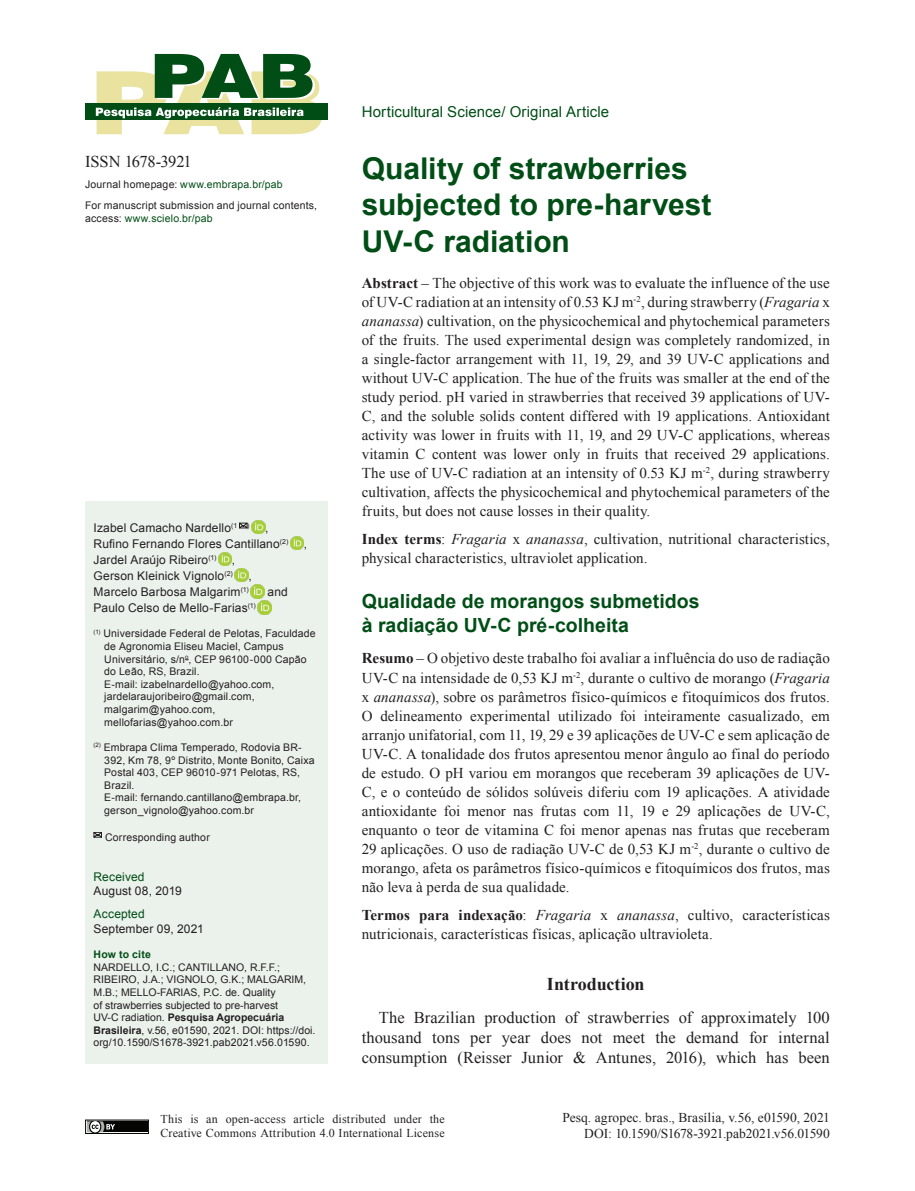
<style>
.page{position:relative;width:915px;height:1191px;background:#fff}
.page>*{position:absolute;margin:0;border:0;box-sizing:border-box;transform-origin:0 0}
.TÍTULO_DO_ARTIGO{font:700 30px/36.3px "Arial";color:#004e16}
.TÍTULO_DO_ABSTRACT{font:700 19.5px/23.7px "Arial";color:#004e16}
.TITULO_MIOLO{font:700 18px "Times New Roman";letter-spacing:-.005em;color:#231f20}
.MIOLO{font:16.5px/20.1px "Times New Roman";color:#231f20;text-align:justify}
.ISSNe{font:16.5px "Times New Roman";letter-spacing:-.03em;color:#231f20}
.RESUMO_ABSTRACT{font:15px/19px "Times New Roman";letter-spacing:.005em;color:#231f20;text-align:justify}
.SEÇÃO_TIPO_DE_ARTIGO{font:15px "Arial";letter-spacing:.005em;color:#004e16}
.t1{font:13.5px/16.2px "Times New Roman";letter-spacing:.005em;color:#231f20;text-align:right}
.AUTORES{font:12px/16px "Arial";letter-spacing:.01em;color:#231f20;text-align:right}
.t2{font:12px/14.4px "Times New Roman";letter-spacing:.015em;color:#231f20}
.ACEITE_DATA{font:12px "Arial";letter-spacing:.01em;color:#231f20}
.RECEBIDO_DATA{font:12px "Arial";letter-spacing:.01em;color:#231f20}
.RECEBIDO{font:12px "Arial";letter-spacing:.01em;color:#004e16}
.ACEITE{font:12px "Arial";letter-spacing:.01em;color:#004e16}
.NOTAS_AUTORES{font:10.5px/12.6px "Arial";letter-spacing:.015em;color:#231f20}
.HOW_TO_CITE_TEXTO{font:10.5px/12.6px "Arial";color:#231f20}
.ENDERECO_ELETRONICO{font:10.5px/12.6px "Arial";letter-spacing:.015em;color:#231f20}
.ENDERECO_ELETRONICO-2{font:10.5px "Arial";letter-spacing:.015em;color:#004e16}
.AUTOR_CORRESP{font:10.5px "Arial";letter-spacing:.015em;color:#231f20}
.HOW_TO_CITE{font:700 10.5px "Arial";letter-spacing:.02em;color:#004e16}
.AUTORES-2{font:6.9px "Arial";color:#231f20}
.s1{color:#231f20}
.s2{color:#004e16}
.s3{font-weight:700}
.s4{font-style:italic}
</style>
<div class="page">
<div style="left:85px;top:1119px;width:64px;height:15px;border:1px solid #040503"></div>
<div style="left:87px;top:1121px;width:60px;height:11px;background:#040503"></div>
<svg style="left:85px;top:1119px;width:30px;height:15px"></svg>
<div style="left:85px;top:104px;width:242px;height:16px;background:#004e16"></div>
<svg style="left:96px;top:54px;width:226px;height:80px"></svg>
<div style="left:85px;top:501px;width:242px;height:562px;background:#ebf1eb"></div>
<svg style="left:239px;top:523px;width:8px;height:5px"></svg>
<img style="left:251px;top:520px;width:14px;height:14px">
<img style="left:290px;top:536px;width:14px;height:14px">
<img style="left:218px;top:552px;width:14px;height:14px">
<img style="left:235px;top:568px;width:13px;height:14px">
<img style="left:250px;top:584px;width:14px;height:14px">
<img style="left:258px;top:600px;width:13px;height:14px">
<svg style="left:94px;top:832px;width:8px;height:5px"></svg>
<p class="ISSNe" style="left:85px;top:150px;width:108px">ISSN 1678-3921</p>
<p class="ENDERECO_ELETRONICO-2" style="left:85px;top:178px;width:199px"><span class="s1">Journal homepage:</span> www.embrapa.br/pab</p>
<p class="ENDERECO_ELETRONICO" style="left:85px;top:199px;width:233px">For manuscript submission and journal contents, access: <span class="s2">www.scielo.br/pab</span></p>
<p class="AUTORES" style="left:94px;top:520px;width:145px">Izabel Camacho Nardello<sup>(1</sup></p>
<p class="AUTORES-2" style="left:247px;top:521px;width:4px">)</p>
<p class="AUTORES" style="left:94px;top:520px;width:196px;text-align:left;text-indent:171px">,<br>Rufino Fernando Flores Cantillano<sup>(2)</sup></p>
<p class="AUTORES" style="left:304px;top:536px;width:5px">,</p>
<p class="AUTORES" style="left:94px;top:552px;width:124px">Jardel Araújo Ribeiro<sup>(1)</sup></p>
<p class="AUTORES" style="left:94px;top:552px;width:143px">,<br>Gerson Kleinick Vignolo<sup>(2)</sup></p>
<p class="AUTORES" style="left:94px;top:568px;width:160px">,<br>Marcelo Barbosa Malgarim<sup>(1)</sup></p>
<p class="AUTORES" style="left:267px;top:584px;width:22px">and</p>
<p class="AUTORES" style="left:94px;top:600px;width:164px">Paulo Celso de Mello-Farias<sup>(1)</sup></p>
<p class="NOTAS_AUTORES" style="left:104px;top:627px;width:213px;text-indent:-11px"><sup>(1)</sup> Universidade Federal de Pelotas, Faculdade de Agronomia Eliseu Maciel, Campus Universitário, s/n<sup>o</sup>, CEP 96100-000 Capão do Leão, RS, Brazil.<br>E-mail: izabelnardello@yahoo.com, jardelaraujoribeiro@gmail.com, malgarim@yahoo.com, mellofarias@yahoo.com.br</p>
<p class="NOTAS_AUTORES" style="left:104px;top:741px;width:212px;text-indent:-11px"><sup>(2)</sup> Embrapa Clima Temperado, Rodovia BR-392, Km 78, 9º Distrito, Monte Bonito, Caixa Postal 403, CEP 96010-971 Pelotas, RS, Brazil.<br>E-mail: fernando.cantillano@embrapa.br, gerson_vignolo@yahoo.com.br</p>
<p class="AUTOR_CORRESP" style="left:105px;top:830px;width:106px">Corresponding author</p>
<p class="RECEBIDO" style="left:94px;top:869px;width:52px">Received</p>
<p class="RECEBIDO_DATA" style="left:94px;top:883px;width:90px">August 08, 2019</p>
<p class="ACEITE" style="left:94px;top:906px;width:53px">Accepted</p>
<p class="ACEITE_DATA" style="left:94px;top:920px;width:112px">September 09, 2021</p>
<p class="HOW_TO_CITE" style="left:94px;top:947px;width:59px">How to cite</p>
<p class="HOW_TO_CITE_TEXTO" style="left:94px;top:961px;width:223px">NARDELLO, I.C.; CANTILLANO, R.F.F.; RIBEIRO, J.A.; VIGNOLO, G.K.; MALGARIM, M.B.; MELLO-FARIAS, P.C. de. Quality<br>of strawberries subjected to pre-harvest<br>UV-C radiation. <span class="s3">Pesquisa Agropecuária Brasileira</span>, v.56, e01590, 2021. DOI: https://doi. org/10.1590/S1678-3921.pab2021.v56.01590.</p>
<p class="SEÇÃO_TIPO_DE_ARTIGO" style="left:361px;top:102px;width:249px">Horticultural Science/ Original Article</p>
<p class="TÍTULO_DO_ARTIGO" style="left:361px;top:151px;width:351px">Quality of strawberries subjected to pre-harvest<br>UV-C radiation</p>
<p class="RESUMO_ABSTRACT" style="left:361px;top:273px;width:469px"><span class="s3">Abstract</span> – The objective of this work was to evaluate the influence of the use of UV-C radiation at an intensity of 0.53 KJ m<sup>-2</sup>, during strawberry (<span class="s4">Fragaria</span> x <span class="s4">ananassa</span>) cultivation, on the physicochemical and phytochemical parameters of the fruits. The used experimental design was completely randomized, in a single-factor arrangement with 11, 19, 29, and 39 UV-C applications and without UV-C application. The hue of the fruits was smaller at the end of the study period. pH varied in strawberries that received 39 applications of UV-C, and the soluble solids content differed with 19 applications. Antioxidant activity was lower in fruits with 11, 19, and 29 UV-C applications, whereas vitamin C content was lower only in fruits that received 29 applications.<br>The use of UV-C radiation at an intensity of 0.53 KJ m<sup>-2</sup>, during strawberry cultivation, affects the physicochemical and phytochemical parameters of the fruits, but does not cause losses in their quality.</p>
<p class="RESUMO_ABSTRACT" style="left:361px;top:529px;width:469px"><span class="s3">Index terms</span>: <span class="s4">Fragaria</span> x <span class="s4">ananassa</span>, cultivation, nutritional characteristics, physical characteristics, ultraviolet application.</p>
<p class="TÍTULO_DO_ABSTRACT" style="left:361px;top:590px;width:339px">Qualidade de morangos submetidos à radiação UV-C pré-colheita</p>
<p class="RESUMO_ABSTRACT" style="left:361px;top:648px;width:469px"><span class="s3">Resumo</span> – O objetivo deste trabalho foi avaliar a influência do uso de radiação UV-C na intensidade de 0,53 KJ m<sup>-2</sup>, durante o cultivo de morango (<span class="s4">Fragaria </span>x <span class="s4">ananassa</span>), sobre os parâmetros físico-químicos e fitoquímicos dos frutos.<br>O delineamento experimental utilizado foi inteiramente casualizado, em arranjo unifatorial, com 11, 19, 29 e 39 aplicações de UV-C e sem aplicação de UV-C. A tonalidade dos frutos apresentou menor ângulo ao final do período de estudo. O pH variou em morangos que receberam 39 aplicações de UV-C, e o conteúdo de sólidos solúveis diferiu com 19 aplicações. A atividade antioxidante foi menor nas frutas com 11, 19 e 29 aplicações de UV-C, enquanto o teor de vitamina C foi menor apenas nas frutas que receberam 29 aplicações. O uso de radiação UV-C de 0,53 KJ m<sup>-2</sup>, durante o cultivo de morango, afeta os parâmetros físico-químicos e fitoquímicos dos frutos, mas não leva à perda de sua qualidade.</p>
<p class="RESUMO_ABSTRACT" style="left:361px;top:904px;width:469px"><span class="s3">Termos para indexação</span>: <span class="s4">Fragaria</span> x <span class="s4">ananassa</span>, cultivo, características nutricionais, características físicas, aplicação ultravioleta.</p>
<p class="TITULO_MIOLO" style="left:546px;top:971px;width:99px">Introduction</p>
<p class="MIOLO" style="left:361px;top:1007px;width:469px;text-indent:17px">The Brazilian production of strawberries of approximately 100 thousand tons per year does not meet the demand for internal consumption (Reisser Junior &amp; Antunes, 2016), which has been</p>
<p class="t2" style="left:160px;top:1111px;width:286px">This is an open-access article distributed under the<br>Creative Commons Attribution 4.0 International License</p>
<p class="t1" style="left:562px;top:1109px;width:269px">Pesq. agropec. bras., Brasília, v.56, e01590, 2021<br>DOI: 10.1590/S1678-3921.pab2021.v56.01590</p>
</div>
